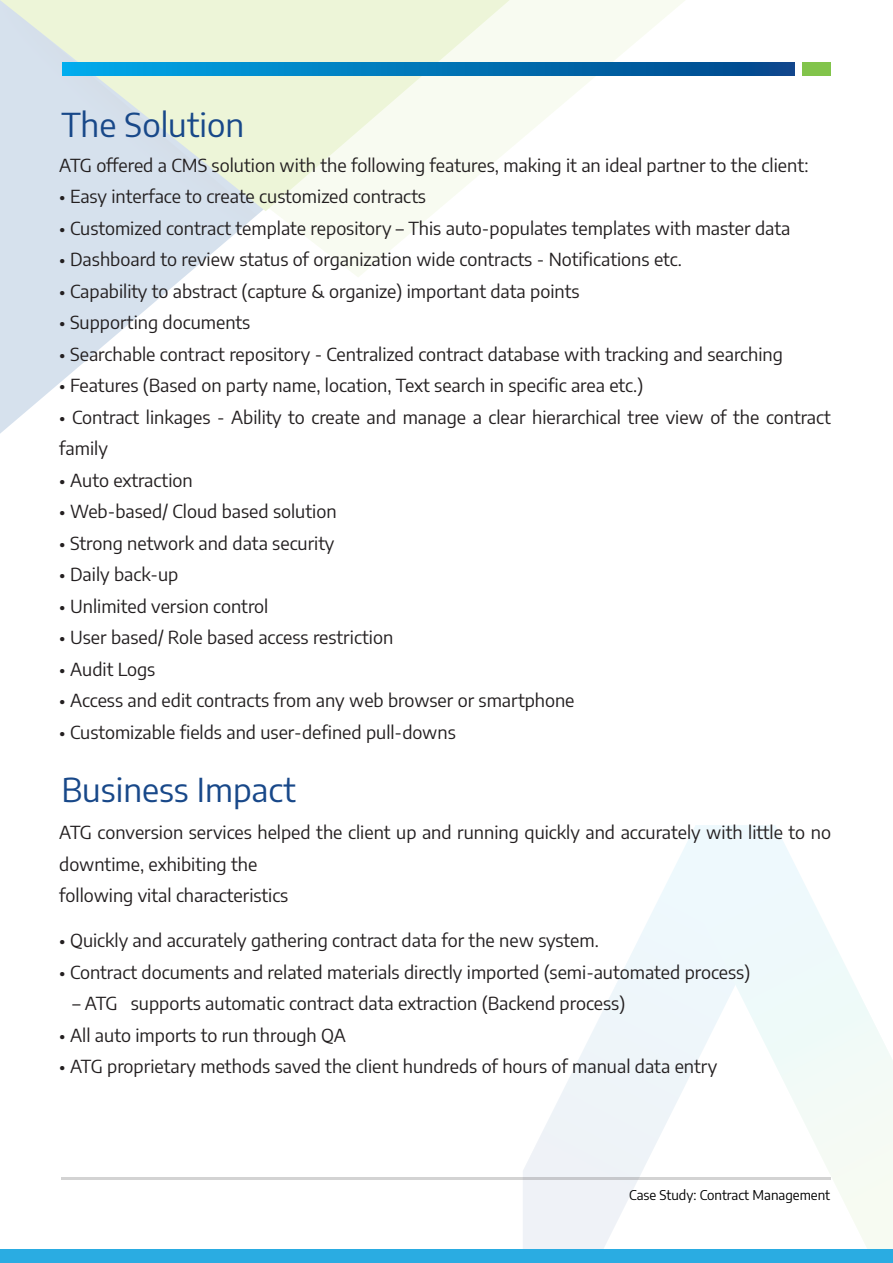
<style>
.page{position:relative;width:893px;height:1263px;background:#fff}
.page>*{position:absolute;margin:0;border:0;box-sizing:border-box;transform-origin:0 0}
.t1{font:33px "Encode Sans";color:#184889}
.t2{font:18px/31.5px "Encode Sans";color:#231f20}
.t3{font:13.5px "Encode Sans";color:#000}
</style>
<div class="page">
<svg style="left:0;top:278px;width:183px;height:156px"></svg>
<svg style="left:0;top:0;width:685px;height:278px"></svg>
<svg style="left:0;top:0;width:510px;height:211px"></svg>
<svg style="left:523px;top:827px;width:172px;height:423px"></svg>
<svg style="left:695px;top:825px;width:198px;height:425px"></svg>
<div style="left:0;top:1250px;width:893px;height:13px;background:#2aace2"></div>
<svg style="left:62px;top:62px;width:732px;height:14px;background:#0077b9"></svg>
<div style="left:802px;top:62px;width:29px;height:14px;background:#82c44b"></div>
<hr style="left:62px;top:1178px;width:769px;height:2px;background:#231f20">
<h1 class="t1" style="left:62px;top:101px;width:184px">The Solution</h1>
<p class="t2" style="left:59px;top:148px;width:751px">ATG offered a CMS solution with the following features, making it an ideal partner to the client:</p>
<p class="t2" style="left:59px;top:180px;width:368px">• Easy interface to create customized contracts</p>
<p class="t2" style="left:59px;top:211px;width:733px">• Customized contract template repository – This auto-populates templates with master data</p>
<p class="t2" style="left:59px;top:243px;width:624px">• Dashboard to review status of organization wide contracts - Notifications etc.</p>
<p class="t2" style="left:59px;top:274px;width:522px">• Capability to abstract (capture &amp; organize) important data points</p>
<p class="t2" style="left:59px;top:306px;width:192px">• Supporting documents</p>
<p class="t2" style="left:59px;top:337px;width:725px">• Searchable contract repository - Centralized contract database with tracking and searching</p>
<p class="t2" style="left:59px;top:369px;width:585px">• Features (Based on party name, location, Text search in specific area etc.)</p>
<p class="t2" style="left:59px;top:400px;width:773px">• Contract linkages - Ability to create and manage a clear hierarchical tree view of the contract family</p>
<p class="t2" style="left:59px;top:463px;width:135px">• Auto extraction</p>
<p class="t2" style="left:59px;top:495px;width:279px">• Web-based/ Cloud based solution</p>
<p class="t2" style="left:59px;top:526px;width:276px">• Strong network and data security</p>
<p class="t2" style="left:59px;top:558px;width:120px">• Daily back-up</p>
<p class="t2" style="left:59px;top:589px;width:211px">• Unlimited version control</p>
<p class="t2" style="left:59px;top:621px;width:335px">• User based/ Role based access restriction</p>
<p class="t2" style="left:59px;top:652px;width:98px">• Audit Logs</p>
<p class="t2" style="left:59px;top:684px;width:517px">• Access and edit contracts from any web browser or smartphone</p>
<p class="t2" style="left:59px;top:715px;width:398px">• Customizable fields and user-defined pull-downs</p>
<h1 class="t1" style="left:62px;top:766px;width:236px">Business Impact</h1>
<p class="t2" style="left:59px;top:816px;width:773px">ATG conversion services helped the client up and running quickly and accurately with little to no downtime, exhibiting the<br>following vital characteristics</p>
<p class="t2" style="left:59px;top:924px;width:541px">• Quickly and accurately gathering contract data for the new system.</p>
<p class="t2" style="left:59px;top:955px;width:692px">• Contract documents and related materials directly imported (semi-automated process)</p>
<p class="t2" style="left:72px;top:987px;width:554px">– ATG supports automatic contract data extraction (Backend process)</p>
<p class="t2" style="left:59px;top:1018px;width:288px">• All auto imports to run through QA</p>
<p class="t2" style="left:59px;top:1050px;width:659px">• ATG proprietary methods saved the client hundreds of hours of manual data entry</p>
<p class="t3" style="left:629px;top:1185px;width:203px">Case Study: Contract Management</p>
</div>
